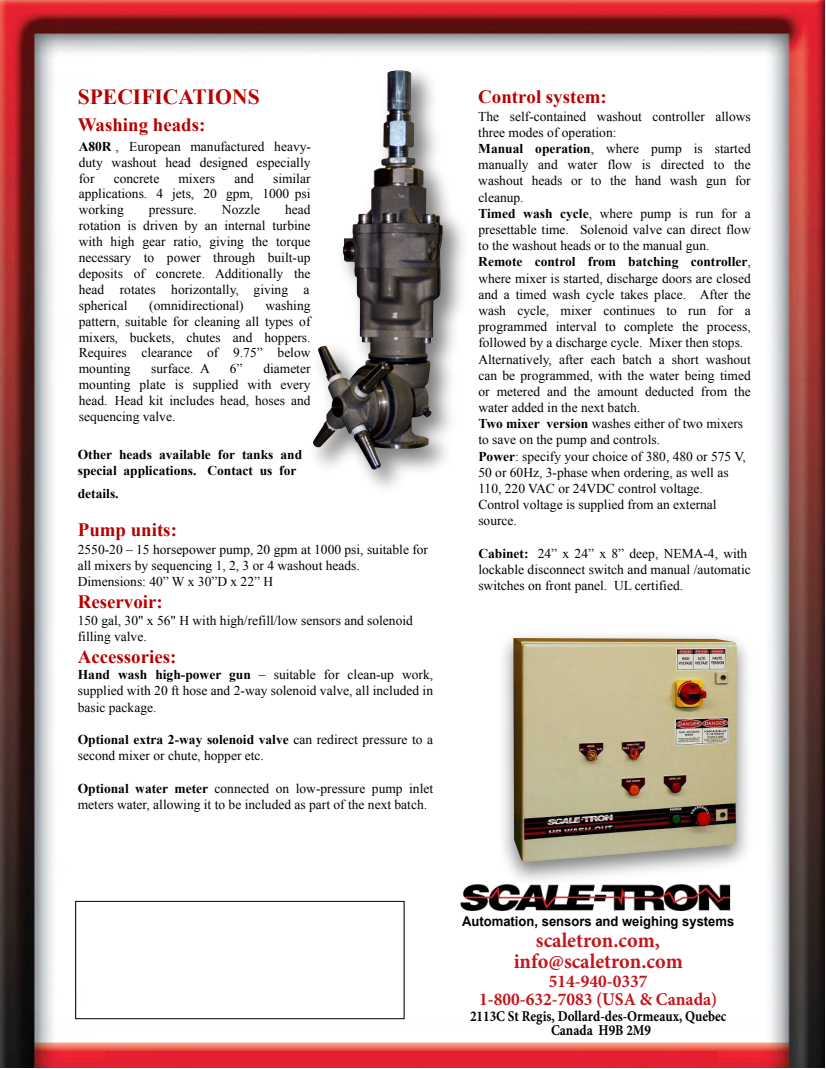
<style>
.page{position:relative;width:826px;height:1069px;background:#fff}
.page>*{position:absolute;margin:0;border:0;box-sizing:border-box;transform-origin:0 0}
.t1{font:700 21.6px "Times New Roman";color:#b70000}
.t2{font:700 21px/21px "Minion Pro";color:#c3161c;text-align:center;scale:.96 1}
.t3{font:700 18.9px "Times New Roman";color:#b70000}
.t4{font:700 18px/18.1px "Minion Pro";color:#c3161c;text-align:center;scale:.96 1}
.t5{font:700 15px/14.1px "Minion Pro";color:#000;text-align:center;scale:.87 1}
.t6{font:13.5px/16.2px "Times New Roman";color:#000}
.t7{font:700 13.5px/16.2px "Times New Roman";color:#000}
.t8{font:700 13.5px "Arial";color:#000;scale:.96 1}
.s1{font-weight:700}
</style>
<div class="page">
<img style="left:0;top:0;width:824px;height:1068px">
<img style="left:246px;top:43px;width:301px;height:480px">
<img style="left:312px;top:73px;width:120px;height:397px">
<img style="left:480px;top:615px;width:291px;height:288px">
<img style="left:513px;top:638px;width:224px;height:224px">
<img style="left:458px;top:884px;width:275px;height:31px">
<div style="left:75px;top:901px;width:330px;height:118px;border:1px solid #000"></div>
<h1 class="t1" style="left:78px;top:82px;width:183px">SPECIFICATIONS</h1>
<h3 class="t3" style="left:78px;top:111px;width:129px">Washing heads:</h3>
<p class="t6" style="left:79px;top:138px;width:234px;text-align:justify"><span class="s1">A80R</span> , European manufactured heavy&shy;duty washout head designed especially for</p>
<p class="t6" style="left:79px;top:170px;width:233px;text-align:justify;text-indent:194px">similar applications. 4 jets, 20 gpm, 1000 psi working</p>
<p class="t6" style="left:114px;top:170px;width:47px">concrete</p>
<p class="t6" style="left:178px;top:170px;width:38px">mixers</p>
<p class="t6" style="left:234px;top:170px;width:21px">and</p>
<p class="t6" style="left:79px;top:202px;width:233px;text-align:justify;text-indent:206px">head rotation is driven by an internal turbine with high gear ratio, giving the torque necessary to power through built-up deposits of concrete. Additionally the head rotates horizontally, giving a spherical</p>
<p class="t6" style="left:149px;top:201px;width:50px">pressure.</p>
<p class="t6" style="left:222px;top:201px;width:40px">Nozzle</p>
<p class="t6" style="left:79px;top:297px;width:233px;text-align:justify;text-indent:187px">washing pattern, suitable for cleaning all types of mixers, buckets, chutes and hoppers.<br>Requires clearance of 9.75” below mounting</p>
<p class="t6" style="left:149px;top:297px;width:96px">(omnidirectional)</p>
<p class="t6" style="left:79px;top:361px;width:233px;text-align:justify;text-indent:185px">diameter mounting plate is supplied with every head. Head kit includes head, hoses and sequencing valve.</p>
<p class="t7" style="left:78px;top:446px;width:226px">Other heads available for tanks and special applications. Contact us for</p>
<p class="t7" style="left:78px;top:485px;width:42px">details.</p>
<h3 class="t3" style="left:78px;top:517px;width:101px">Pump units:</h3>
<p class="t6" style="left:151px;top:360px;width:60px">surface. A</p>
<p class="t6" style="left:230px;top:360px;width:14px">6”</p>
<p class="t6" style="left:78px;top:541px;width:352px">2550-20 – 15 horsepower pump, 20 gpm at 1000 psi, suitable for all mixers by sequencing 1, 2, 3 or 4 washout heads.<br>Dimensions: 40” W x 30”D x 22” H</p>
<h3 class="t3" style="left:78px;top:588px;width:86px">Reservoir:</h3>
<p class="t6" style="left:78px;top:612px;width:336px">150 gal, 30" x 56" H with high/refill/low sensors and solenoid filling valve.</p>
<h3 class="t3" style="left:78px;top:644px;width:100px">Accessories:</h3>
<p class="t6" style="left:78px;top:666px;width:357px;text-align:justify"><span class="s1">Hand wash high-power gun</span> – suitable for clean-up work, supplied with 20 ft hose and 2-way solenoid valve, all included in basic package.</p>
<p class="t6" style="left:78px;top:731px;width:357px"><span class="s1">Optional extra 2-way solenoid valve</span> can redirect pressure to a second mixer or chute, hopper etc.</p>
<p class="t6" style="left:78px;top:780px;width:357px"><span class="s1">Optional water meter</span> connected on low-pressure pump inlet meters water, allowing it to be included as part of the next batch.</p>
<h3 class="t3" style="left:478px;top:84px;width:130px">Control system:</h3>
<p class="t6" style="left:478px;top:108px;width:274px">The self-contained washout controller allows three modes of operation:<br><span class="s1">Manual operation</span>, where pump is started manually and water flow is directed to the washout heads or to the hand wash gun for cleanup.<br><span class="s1">Timed wash cycle</span>, where pump is run for a presettable time. Solenoid valve can direct flow to the washout heads or to the manual gun.<br><span class="s1">Remote control from batching controller</span>, where mixer is started, discharge doors are closed and a timed wash cycle takes place. After the wash cycle, mixer continues to run for a programmed interval to complete the process, followed by a discharge cycle. Mixer then stops.<br>Alternatively, after each batch a short washout can be programmed, with the water being timed or metered and the amount deducted from the water added in the next batch.<br><span class="s1">Two mixer version</span> washes either of two mixers to save on the pump and controls.<br><span class="s1">Power</span>: specify your choice of 380, 480 or 575 V, 50 or 60Hz, 3-phase when ordering, as well as 110, 220 VAC or 24VDC control voltage.<br>Control voltage is supplied from an external source.</p>
<p class="t6" style="left:478px;top:545px;width:274px"><span class="s1">Cabinet:</span> 24” x 24” x 8” deep, NEMA-4, with lockable disconnect switch and manual /automatic switches on front panel. UL certified.</p>
<p class="t8" style="left:462px;top:912px;width:285px">Automation, sensors and weighing systems</p>
<h2 class="t2" style="left:514px;top:930px;width:178px">scaletron.com, info@scaletron.com</h2>
<h3 class="t4" style="left:479px;top:972px;width:250px">514-940-0337<br>1-800-632-7083 (USA &amp; Canada)</h3>
<p class="t5" style="left:470px;top:1009px;width:296px">2113C St Regis, Dollard-des-Ormeaux, Quebec<br>Canada H9B 2M9</p>
</div>
